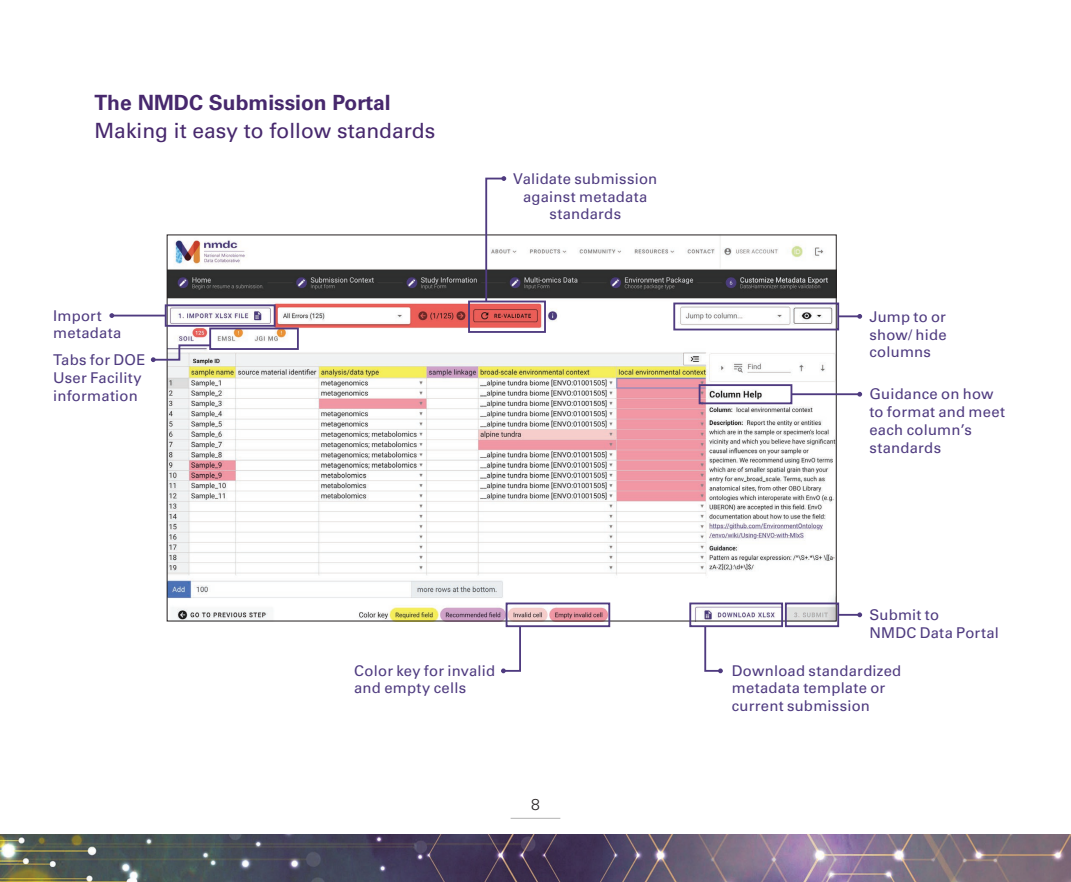
<style>
.page{position:relative;width:1071px;height:882px;background:#fff}
.page>*{position:absolute;margin:0;border:0;box-sizing:border-box;transform-origin:0 0}
.t1{font:21px "Univers LT Std";color:#47286d}
.t2{font:700 21px "Univers LT Std";color:#47286d}
.t3{font:300 15.75px "Univers LT Std";color:#231f20}
.t4{font:14.88px/17.8px "Univers LT Std";letter-spacing:.015em;color:#4f3b80}
</style>
<div class="page">
<hr style="left:511px;top:818px;width:49px;height:1px;background:#b3b3b3">
<img style="left:0;top:834px;width:1071px;height:48px">
<img style="left:169px;top:237px;width:666px;height:382px">
<svg style="left:109px;top:313px;width:5px;height:5px"></svg>
<hr style="left:113px;top:315px;width:53px;height:2px;background:#4f3b80">
<svg style="left:857px;top:612px;width:5px;height:5px"></svg>
<hr style="left:838px;top:614px;width:21px;height:2px;background:#4f3b80">
<svg style="left:857px;top:314px;width:5px;height:5px"></svg>
<hr style="left:838px;top:315px;width:21px;height:2px;background:#4f3b80">
<svg style="left:857px;top:392px;width:5px;height:5px"></svg>
<hr style="left:791px;top:393px;width:68px;height:2px;background:#4f3b80">
<svg style="left:484px;top:176px;width:22px;height:125px"></svg>
<svg style="left:501px;top:624px;width:21px;height:49px"></svg>
<svg style="left:703px;top:627px;width:20px;height:46px"></svg>
<svg style="left:151px;top:343px;width:61px;height:19px"></svg>
<div style="left:165px;top:304px;width:111px;height:23px;border:2px solid #4f3b80"></div>
<div style="left:468px;top:301px;width:78px;height:32px;border:2px solid #4f3b80"></div>
<div style="left:506px;top:603px;width:104px;height:24px;border:2px solid #4f3b80"></div>
<div style="left:689px;top:603px;width:94px;height:24px;border:2px solid #4f3b80"></div>
<div style="left:699px;top:384px;width:93px;height:20px;border:2px solid #4f3b80"></div>
<div style="left:673px;top:303px;width:166px;height:27px;border:2px solid #4f3b80"></div>
<div style="left:785px;top:603px;width:54px;height:24px;border:2px solid #4f3b80"></div>
<div style="left:209px;top:328px;width:90px;height:22px;border:2px solid #4f3b80"></div>
<h1 class="t2" style="left:94px;top:90px;width:298px">The NMDC Submission Portal</h1>
<h1 class="t1" style="left:94px;top:118px;width:342px">Making it easy to follow standards</h1>
<p class="t4" style="left:53px;top:306px;width:70px">Import metadata</p>
<p class="t4" style="left:53px;top:351px;width:94px">Tabs for DOE<br>User Facility information</p>
<p class="t4" style="left:513px;top:170px;width:146px;text-align:center">Validate submission against metadata standards</p>
<p class="t4" style="left:869px;top:308px;width:79px;text-align:justify">Jump to or show/ hide columns</p>
<p class="t4" style="left:869px;top:385px;width:137px">Guidance on how to format and meet each column’s standards</p>
<p class="t4" style="left:869px;top:606px;width:131px">Submit to<br>NMDC Data Portal</p>
<p class="t4" style="left:354px;top:662px;width:142px">Color key for invalid and empty cells</p>
<p class="t4" style="left:732px;top:662px;width:171px">Download standardized metadata template or current submission</p>
<p class="t3" style="left:531px;top:795px;width:10px">8</p>
</div>
